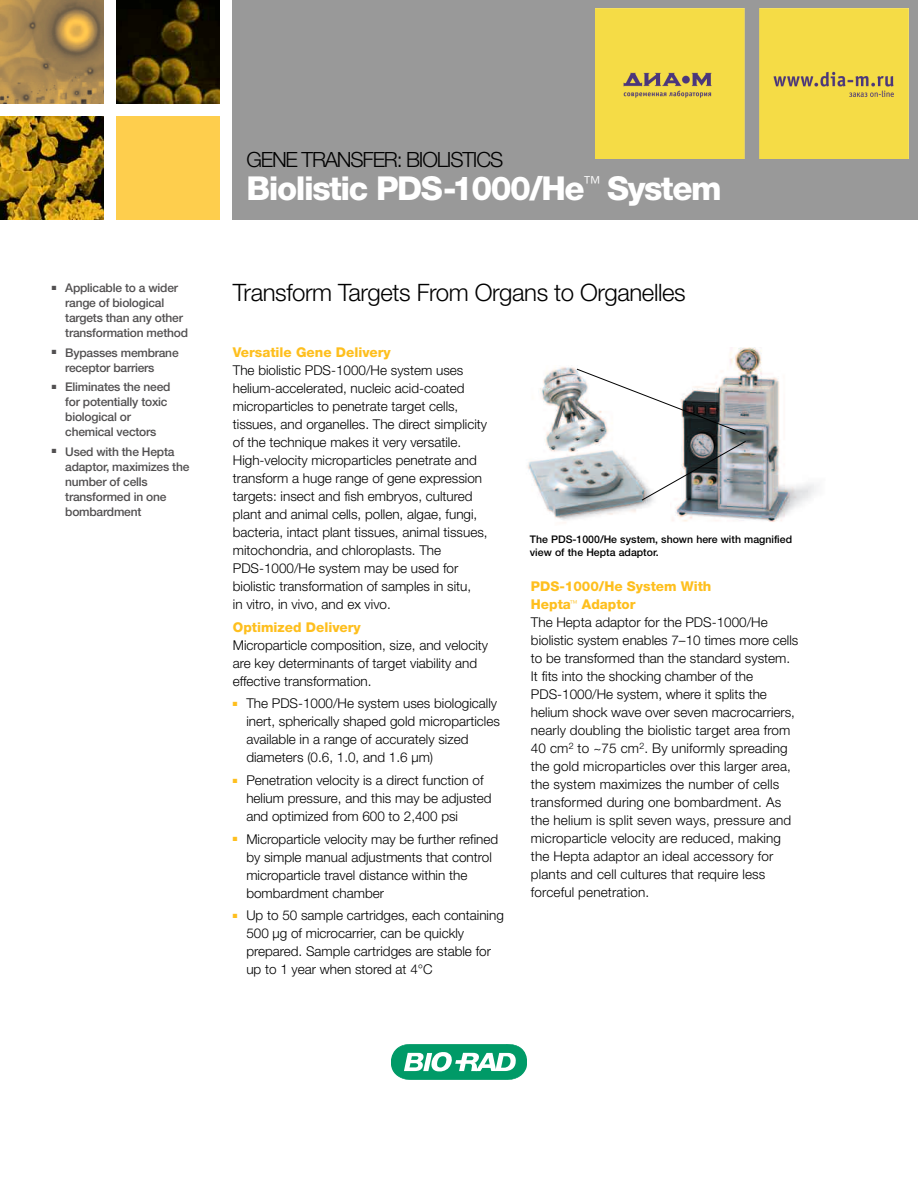
<style>
.page{position:relative;width:918px;height:1188px;background:#fff}
.page>*{position:absolute;margin:0;border:0;box-sizing:border-box;transform-origin:0 0}
.t1{font:800 33px "Helvetica Neue";letter-spacing:-.045em;color:#fff}
.t2{font:300 24px "Helvetica Neue";letter-spacing:-.015em;color:#000}
.t3{font:300 21px "Helvetica Neue";letter-spacing:-.055em;color:#000}
.t4{font:300 13.5px/18px "Helvetica Neue";color:#000}
.t5{font:800 13.5px "Helvetica Neue";color:#febf1e}
.t6{font:500 12px/15px "Helvetica Neue";letter-spacing:-.015em;color:#525051}
.t7{font:500 10.5px/13.5px "Helvetica Neue";color:#000}
.s1{font-weight:800;color:#febf1e}
</style>
<div class="page">
<div style="left:233px;top:0;width:685px;height:220px;background:#999"></div>
<img style="left:0;top:0;width:103px;height:103px">
<img style="left:116px;top:0;width:104px;height:103px">
<img style="left:0;top:116px;width:103px;height:104px">
<div style="left:116px;top:116px;width:104px;height:104px;background:#fece4d"></div>
<svg style="left:391px;top:1044px;width:136px;height:36px"></svg>
<img style="left:528px;top:367px;width:125px;height:156px">
<img style="left:672px;top:348px;width:144px;height:174px">
<svg style="left:576px;top:368px;width:171px;height:133px"></svg>
<img style="left:595px;top:9px;width:314px;height:150px">
<p class="t6" style="left:65px;top:281px;width:124px;text-indent:-14px">■ Applicable to a wider range of biological targets than any other transformation method</p>
<p class="t6" style="left:65px;top:346px;width:115px;text-indent:-14px">■ Bypasses membrane receptor barriers</p>
<p class="t6" style="left:65px;top:381px;width:107px;text-indent:-14px">■ Eliminates the need for potentially toxic biological or chemical vectors</p>
<p class="t6" style="left:65px;top:445px;width:126px;text-indent:-14px">■ Used with the Hepta adaptor, maximizes the number of cells transformed in one bombardment</p>
<h3 class="t3" style="left:246px;top:152px;width:258px">GENE TRANSFER: BIOLISTICS</h3>
<h1 class="t1" style="left:246px;top:176px;width:477px">Biolistic PDS-1000/He<sup>™</sup> System</h1>
<h2 class="t2" style="left:233px;top:284px;width:454px">Transform Targets From Organs to Organelles</h2>
<p class="t5" style="left:233px;top:348px;width:160px">Versatile Gene Delivery</p>
<p class="t4" style="left:233px;top:363px;width:256px">The biolistic PDS-1000/He system uses helium-accelerated, nucleic acid-coated microparticles to penetrate target cells, tissues, and organelles. The direct simplicity of the technique makes it very versatile.<br>High-velocity microparticles penetrate and transform a huge range of gene expression targets: insect and fish embryos, cultured plant and animal cells, pollen, algae, fungi, bacteria, intact plant tissues, animal tissues, mitochondria, and chloroplasts. The PDS-1000/He system may be used for biolistic transformation of samples in situ,<br>in vitro, in vivo, and ex vivo.</p>
<p class="t5" style="left:233px;top:622px;width:129px">Optimized Delivery</p>
<p class="t4" style="left:233px;top:637px;width:257px">Microparticle composition, size, and velocity are key determinants of target viability and effective transformation.</p>
<p class="t4" style="left:246px;top:696px;width:255px;text-indent:-14px"><sup>■</sup> The PDS-1000/He system uses biologically inert, spherically shaped gold microparticles available in a range of accurately sized diameters (0.6, 1.0, and 1.6 µm)</p>
<p class="t4" style="left:246px;top:772px;width:247px;text-indent:-14px"><sup>■</sup> Penetration velocity is a direct function of helium pressure, and this may be adjusted and optimized from 600 to 2,400 psi</p>
<p class="t4" style="left:246px;top:831px;width:253px;text-indent:-14px"><sup>■</sup> Microparticle velocity may be further refined by simple manual adjustments that control microparticle travel distance within the bombardment chamber</p>
<p class="t4" style="left:246px;top:908px;width:259px;text-indent:-14px"><sup>■</sup> Up to 50 sample cartridges, each containing 500 µg of microcarrier, can be quickly prepared. Sample cartridges are stable for up to 1 year when stored at 4°C</p>
<p class="t7" style="left:530px;top:533px;width:264px">The PDS-1000/He system, shown here with magnified view of the Hepta adaptor.</p>
<p class="t4" style="left:531px;top:579px;width:269px"><span class="s1">PDS-1000/He System With<br>Hepta</span><sup>™</sup> <span class="s1">Adaptor<br></span>The Hepta adaptor for the PDS-1000/He biolistic system enables 7–10 times more cells to be transformed than the standard system.<br>It fits into the shocking chamber of the PDS-1000/He system, where it splits the helium shock wave over seven macrocarriers, nearly doubling the biolistic target area from 40 cm<sup>2</sup> to ~75 cm<sup>2</sup>. By uniformly spreading the gold microparticles over this larger area, the system maximizes the number of cells transformed during one bombardment. As the helium is split seven ways, pressure and microparticle velocity are reduced, making the Hepta adaptor an ideal accessory for plants and cell cultures that require less forceful penetration.</p>
</div>
